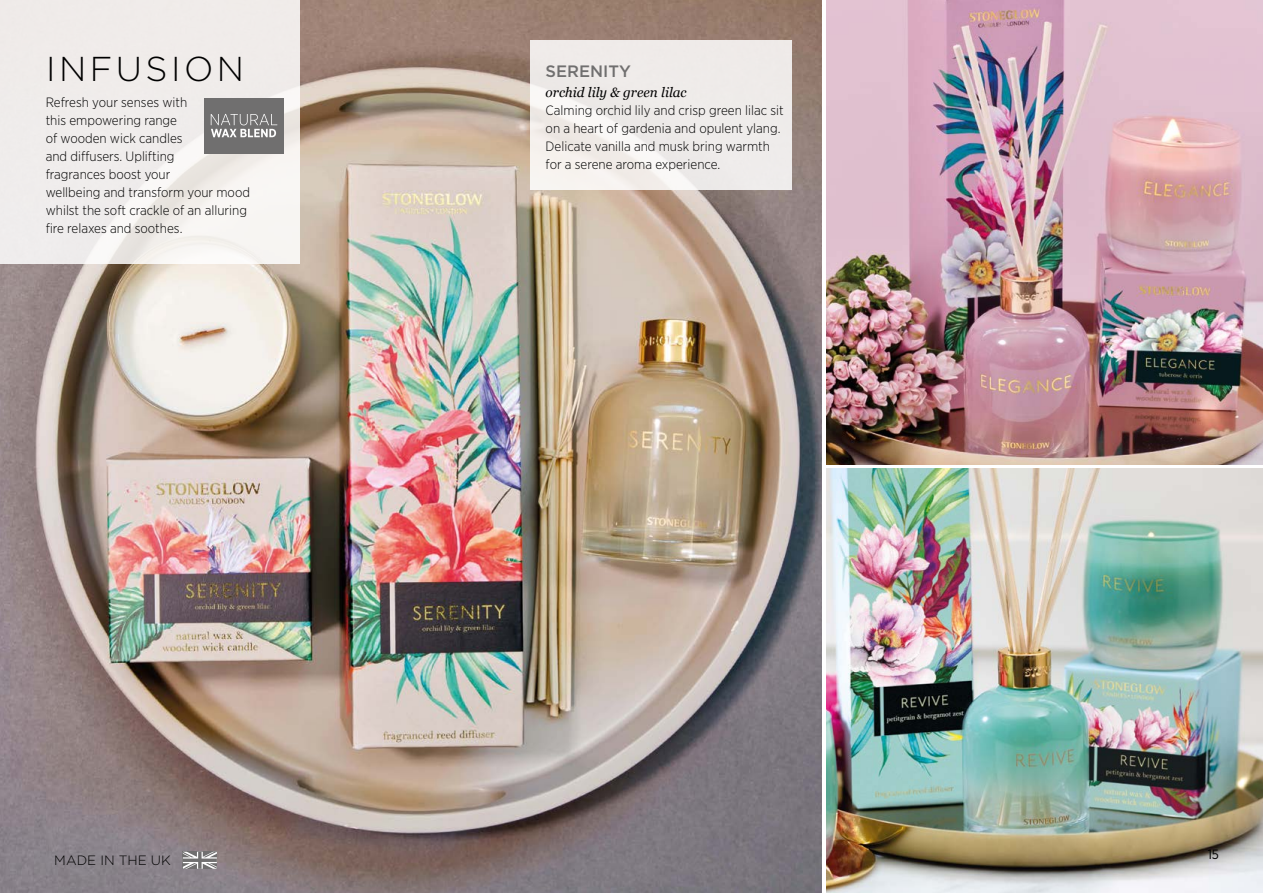
<style>
.page{position:relative;width:1263px;height:893px;background:#fff}
.page>*{position:absolute;margin:0;border:0;box-sizing:border-box;transform-origin:0 0}
.t1{font:300 34.5px "Gotham";letter-spacing:.1em;color:#000}
.t2{font:500 16.5px "Gotham";color:#706f6f}
.t3{font:300 13.5px/18px "Gotham Narrow";color:#000}
.t4{font:italic 13.5px "Georgia";color:#000}
.t5{font:300 13.5px "Gotham";color:#000}
.t6{font:13.5px "Gotham Narrow";color:#000}
</style>
<div class="page">
<img style="left:0;top:0;width:822px;height:893px">
<img style="left:826px;top:0;width:437px;height:465px">
<img style="left:826px;top:469px;width:437px;height:424px">
<div style="left:531px;top:40px;width:261px;height:150px;background:linear-gradient(to right,#f3efec,#edebe9)"></div>
<div style="left:0;top:0;width:299px;height:264px;background:#f0eceb"></div>
<svg style="left:183px;top:852px;width:34px;height:17px"></svg>
<div style="left:204px;top:98px;width:80px;height:55px;background:#706f6f"></div>
<svg style="left:211px;top:114px;width:66px;height:23px"></svg>
<h1 class="t1" style="left:46px;top:47px;width:199px">INFUSION</h1>
<p class="t3" style="left:46px;top:93px;width:206px">Refresh your senses with<br>this empowering range<br>of wooden wick candles<br>and diffusers. Uplifting<br>fragrances boost your<br>wellbeing and transform your mood whilst the soft crackle of an alluring fire relaxes and soothes.</p>
<p class="t5" style="left:54px;top:852px;width:118px">MADE IN THE UK</p>
<p class="t2" style="left:546px;top:61px;width:87px">SERENITY</p>
<p class="t4" style="left:546px;top:83px;width:143px">orchid lily &amp; green lilac</p>
<p class="t3" style="left:546px;top:101px;width:239px">Calming orchid lily and crisp green lilac sit on a heart of gardenia and opulent ylang.<br>Delicate vanilla and musk bring warmth for a serene aroma experience.</p>
<p class="t6" style="left:1208px;top:846px;width:13px">15</p>
</div>
